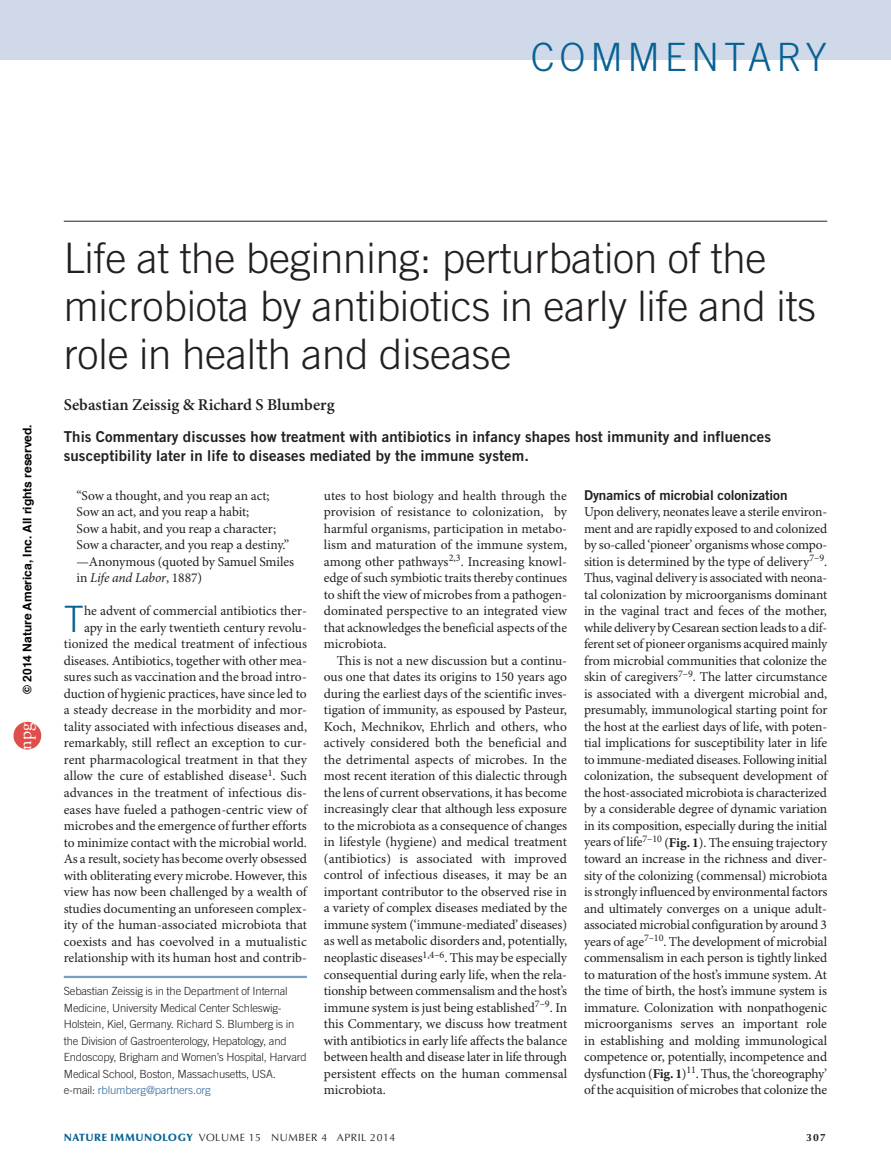
<style>
.page{position:relative;width:891px;height:1175px;background:#fff}
.page>*{position:absolute;margin:0;border:0;box-sizing:border-box;transform-origin:0 0}
.HEAD_edit_cmt_rev_ob{font:300 42px/48px "Trade Gothic LT Std";letter-spacing:-.005em;color:#231f20}
.z-HEADER_lead{font:300 39px "Trade Gothic LT Std";letter-spacing:.12em;color:#086193}
.TEXT_drop_cap{font:300 36.3px "Trade Gothic LT Std";color:#086193}
.t1{font:18px "Adobe Garamond Pro";color:#fff}
.AUTHOR{font:600 16.5px "Minion Pro";color:#231f20}
.INTRO{font:15px/19.5px "Trade Gothic LT Std Bd 2";letter-spacing:.005em;color:#231f20}
.TEXT_first{font:13.5px/16.5px "Minion Pro";letter-spacing:-.01em;color:#231f20;text-align:justify}
.TEXT_drop_cap-2{font:13.5px/16.5px "Minion Pro";color:#231f20;text-align:justify}
.TEXT_body{font:13.5px/16.5px "Minion Pro";letter-spacing:-.005em;color:#231f20;text-align:justify}
.SUBHEAD{font:13.5px "Trade Gothic LT Std Bd 2";letter-spacing:-.005em;color:#231f20}
.t2{font:700 12px "Helvetica";color:#000}
.ADDRESS_front{font:300 11.25px/16.5px "Trade Gothic LT Std";letter-spacing:-.015em;color:#231f20}
.t3{font:10.5px "Optima LT Std";letter-spacing:.05em;color:#231f20}
.t4{font:700 10.5px "Optima LT Std";color:#231f20}
.s1{font-family:"Arial"}
.s2{font-weight:700}
.s3{font-style:italic}
.s4{color:#369}
.s5{font-weight:900;color:#086193}
</style>
<div class="page">
<hr style="left:64px;top:221px;width:763px;height:1px;background:#231f20">
<div style="left:0;top:0;width:891px;height:60px;background:#cfd9e9"></div>
<hr style="left:64px;top:975px;width:243px;height:3px;background:#789dc1">
<div style="left:14px;top:722px;width:27px;height:27px;background:#df4e4a;border-radius:50%"></div>
<p class="z-HEADER_lead" style="left:531px;top:34px;width:298px">COMMENTARY</p>
<p class="t2" style="left:18px;top:693px;width:271px;rotate:-90deg">© 201<span class="s1">4</span> Nature America, Inc. All rights reserved.</p>
<h3 class="t1" style="left:15px;top:749px;width:28px;rotate:-90deg">npg</h3>
<p class="HEAD_edit_cmt_rev_ob" style="left:64px;top:233px;width:754px">Life at the beginning: perturbation of the microbiota by antibiotics in early life and its role in health and disease</p>
<p class="AUTHOR" style="left:64px;top:394px;width:272px">Sebastian Zeissig &amp; Richard S Blumberg</p>
<p class="INTRO" style="left:64px;top:426px;width:709px">This Commentary discusses how treatment with antibiotics in infancy shapes host immunity and influences susceptibility later in life to diseases mediated by the immune system.</p>
<p class="SUBHEAD" style="left:584px;top:486px;width:205px">Dynamics of microbial colonization</p>
<p class="TEXT_first" style="left:584px;top:504px;width:245px">Upon delivery, neonates leave a sterile environ&shy;ment and are rapidly exposed to and colonized by so-called ‘pioneer’ organisms whose compo&shy;sition is determined by the type of delivery<sup>7–9</sup>.<br>Thus, vaginal delivery is associated with neona&shy;tal colonization by microorganisms dominant in the vaginal tract and feces of the mother, while delivery by Cesarean section leads to a dif&shy;ferent set of pioneer organisms acquired mainly from microbial communities that colonize the skin of caregivers<sup>7–9</sup>. The latter circumstance is associated with a divergent microbial and, presumably, immunological starting point for the host at the earliest days of life, with poten&shy;tial implications for susceptibility later in life to immune-mediated diseases. Following initial colonization, the subsequent development of the host-associated microbiota is characterized by a considerable degree of dynamic variation in its composition, especially during the initial years of life<sup>7–10</sup> (<span class="s2">Fig. 1</span>). The ensuing trajectory toward an increase in the richness and diver&shy;sity of the colonizing (commensal) microbiota is strongly influenced by environmental factors and ultimately converges on a unique adult&shy;associated microbial configuration by around 3 years of age<sup>7–10</sup>. The development of microbial commensalism in each person is tightly linked to maturation of the host’s immune system. At the time of birth, the host’s immune system is immature. Colonization with nonpathogenic microorganisms serves an important role in establishing and molding immunological competence or, potentially, incompetence and dysfunction (<span class="s2">Fig. 1</span>)<sup>11</sup>. Thus, the ‘choreography’ of the acquisition of microbes that colonize the</p>
<p class="TEXT_body" style="left:77px;top:488px;width:195px">“Sow a thought, and you reap an act;</p>
<p class="TEXT_body" style="left:77px;top:504px;width:174px">Sow an act, and you reap a habit;</p>
<p class="TEXT_body" style="left:77px;top:521px;width:201px">Sow a habit, and you reap a character;</p>
<p class="TEXT_body" style="left:77px;top:537px;width:214px">Sow a character, and you reap a destiny.”</p>
<p class="TEXT_body" style="left:77px;top:554px;width:219px">—Anonymous (quoted by Samuel Smiles in <span class="s3">Life and Labor</span>, 1887)</p>
<p class="TEXT_drop_cap" style="left:64px;top:597px;width:22px">T</p>
<p class="TEXT_drop_cap-2" style="left:324px;top:488px;width:245px">utes to host biology and health through the provision of resistance to colonization, by harmful organisms, participation in metabo&shy;lism and maturation of the immune system, among other pathways<sup>2,3</sup>. Increasing knowl&shy;edge of such symbiotic traits thereby continues to shift the view of microbes from a pathogen&shy;dominated perspective to an integrated view that acknowledges the beneficial aspects of the microbiota.</p>
<p class="TEXT_body" style="left:324px;top:653px;width:245px;text-indent:13px">This is not a new discussion but a continu&shy;ous one that dates its origins to 150 years ago during the earliest days of the scientific inves&shy;tigation of immunity, as espoused by Pasteur, Koch, Mechnikov, Ehrlich and others, who actively considered both the beneficial and the detrimental aspects of microbes. In the most recent iteration of this dialectic through the lens of current observations, it has become increasingly clear that although less exposure to the microbiota as a consequence of changes in lifestyle (hygiene) and medical treatment (antibiotics) is associated with improved control of infectious diseases, it may be an important contributor to the observed rise in a variety of complex diseases mediated by the immune system (‘immune-mediated’ diseases) as well as metabolic disorders and, potentially, neoplastic diseases<sup>1,4–6</sup>. This may be especially consequential during early life, when the rela&shy;tionship between commensalism and the host’s immune system is just being established<sup>7–9</sup>. In this Commentary, we discuss how treatment with antibiotics in early life affects the balance between health and disease later in life through persistent effects on the human commensal microbiota.</p>
<p class="TEXT_drop_cap-2" style="left:64px;top:603px;width:245px;text-align:right">he advent of commercial antibiotics ther&shy;apy in the early twentieth century revolu&shy;tionized the medical treatment of infectious diseases. Antibiotics, together with other mea&shy;sures such as vaccination and the broad intro&shy;duction of hygienic practices, have since led to a steady decrease in the morbidity and mor&shy;tality associated with infectious diseases and, remarkably, still reflect an exception to cur&shy;rent pharmacological treatment in that they allow the cure of established disease<sup>1</sup>. Such advances in the treatment of infectious dis&shy;eases have fueled a pathogen-centric view of microbes and the emergence of further efforts to minimize contact with the microbial world.<br>As a result, society has become overly obsessed with obliterating every microbe. However, this view has now been challenged by a wealth of studies documenting an unforeseen complex&shy;ity of the human-associated microbiota that coexists and has coevolved in a mutualistic relationship with its human host and contrib-</p>
<p class="ADDRESS_front" style="left:64px;top:982px;width:245px">Sebastian Zeissig is in the Department of Internal Medicine, University Medical Center Schleswig-Holstein, Kiel, Germany. Richard S. Blumberg is in the Division of Gastroenterology, Hepatology, and Endoscopy, Brigham and Women’s Hospital, Harvard Medical School, Boston, Massachusetts, USA. e-mail: <span class="s4">rblumberg@partners.org</span></p>
<p class="t3" style="left:64px;top:1131px;width:333px"><span class="s5">NATURE IMMUNOLOGY</span> VOLUME 15 NUMBER 4 APRIL 2014</p>
<p class="t4" style="left:806px;top:1131px;width:21px">307</p>
</div>
